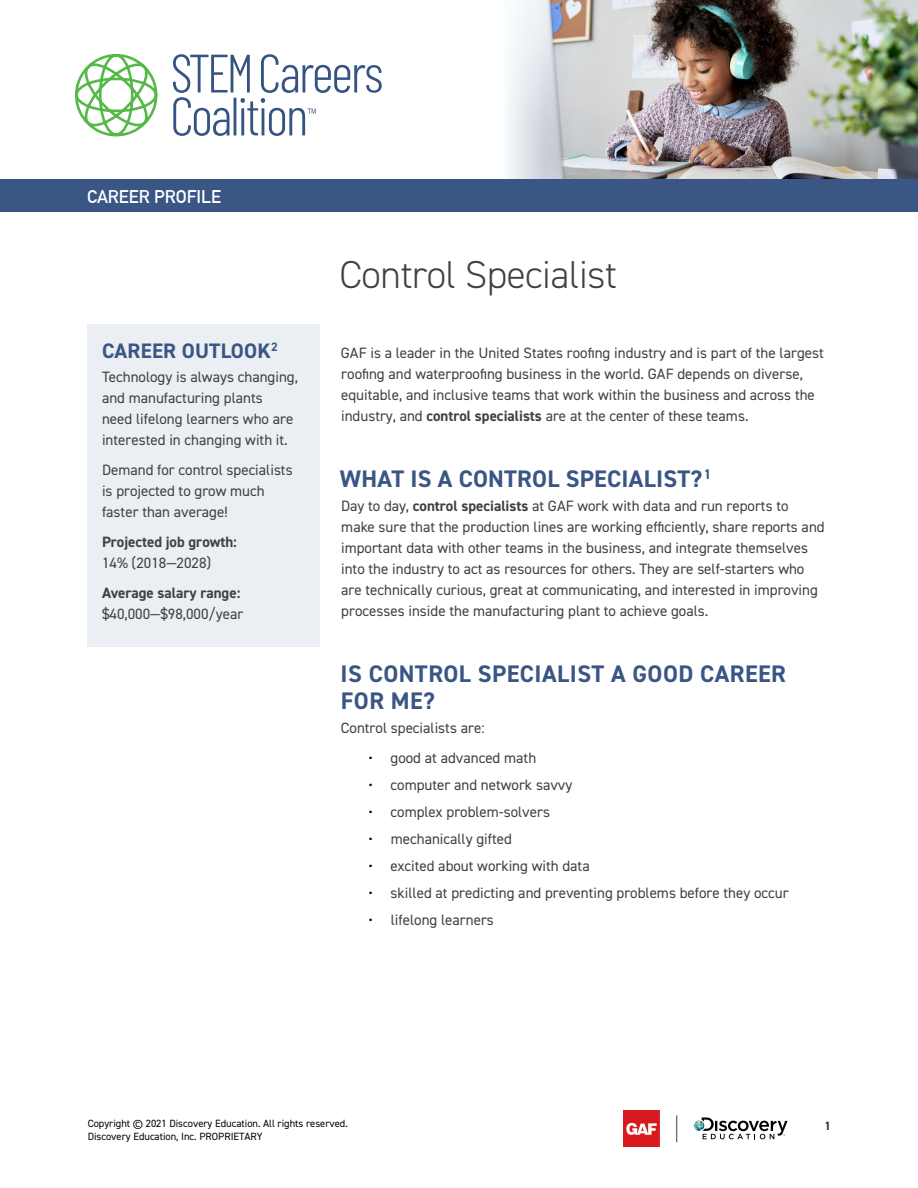
<style>
.page{position:relative;width:918px;height:1188px;background:#fff}
.page>*{position:absolute;margin:0;border:0;box-sizing:border-box;transform-origin:0 0}
.t1{font:300 39px "DIN2014";letter-spacing:-.01em;color:#414042}
.t2{font:700 24px/27px "DIN2014";letter-spacing:.02em;color:#3a5684}
.t3{font:700 21px "DIN2014";letter-spacing:.01em;color:#3a5684}
.t4{font:700 18px "DIN Alternate";color:#fff}
.t5{font:15px/21px "DIN2014";color:#414042}
.t6{font:700 15px "DIN2014";color:#414042}
.t7{font:700 12px "DIN2014";color:#343333}
.t8{font:10.5px/12.6px "DIN2014";color:#000}
.s1{font-weight:700}
.s2{color:#000}
</style>
<div class="page">
<img style="left:545px;top:0;width:372px;height:179px">
<svg style="left:508px;top:0;width:37px;height:179px;fill:#ebeff3"></svg>
<div style="left:0;top:179px;width:918px;height:33px;background:#3a5684"></div>
<svg style="left:173px;top:54px;width:209px;height:82px"></svg>
<svg style="left:75px;top:54px;width:83px;height:82px"></svg>
<svg style="left:694px;top:1118px;width:94px;height:21px"></svg>
<svg style="left:676px;top:1115px;width:1px;height:27px"></svg>
<img style="left:623px;top:1111px;width:37px;height:36px">
<div style="left:87px;top:324px;width:233px;height:322px;background:#ebeef3"></div>
<p class="t4" style="left:87px;top:183px;width:136px">CAREER PROFILE</p>
<h3 class="t3" style="left:102px;top:337px;width:177px">CAREER OUTLOOK<sup>2</sup></h3>
<p class="t5" style="left:102px;top:366px;width:197px">Technology is always changing, and manufacturing plants<br>need lifelong learners who are interested in changing with it.</p>
<p class="t5" style="left:102px;top:459px;width:192px">Demand for control specialists is projected to grow much faster than average!</p>
<p class="t6" style="left:102px;top:532px;width:136px">Projected job growth:</p>
<p class="t5" style="left:102px;top:552px;width:111px">14% (2018—2028)</p>
<p class="t6" style="left:102px;top:583px;width:140px">Average salary range:</p>
<p class="t5" style="left:102px;top:603px;width:143px">$40,000—$98,000/year</p>
<h1 class="t1" style="left:339px;top:251px;width:279px">Control Specialist</h1>
<p class="t5" style="left:341px;top:342px;width:484px">GAF is a leader in the United States roofing industry and is part of the largest roofing and waterproofing business in the world. GAF depends on diverse, equitable, and inclusive teams that work within the business and across the industry, and <span class="s1">control specialists</span> are at the center of these teams.</p>
<h2 class="t2" style="left:340px;top:465px;width:373px">WHAT IS A CONTROL SPECIALIST? <sup>1</sup></h2>
<p class="t5" style="left:341px;top:495px;width:485px">Day to day, <span class="s1">control specialists</span> at GAF work with data and run reports to make sure that the production lines are working efficiently, share reports and important data with other teams in the business, and integrate themselves into the industry to act as resources for others. They are self-starters who are technically curious, great at communicating, and interested in improving processes inside the manufacturing plant to achieve goals.</p>
<h2 class="t2" style="left:341px;top:660px;width:447px">IS CONTROL SPECIALIST A GOOD CAREER<br>FOR ME?</h2>
<p class="t5" style="left:341px;top:717px;width:145px">Control specialists are:</p>
<p class="t5" style="left:369px;top:747px;width:169px"><span class="s2">•</span> good at advanced math</p>
<p class="t5" style="left:369px;top:774px;width:205px"><span class="s2">•</span> computer and network savvy</p>
<p class="t5" style="left:369px;top:801px;width:183px"><span class="s2">•</span> complex problem-solvers</p>
<p class="t5" style="left:369px;top:828px;width:145px"><span class="s2">•</span> mechanically gifted</p>
<p class="t5" style="left:369px;top:855px;width:223px"><span class="s2">•</span> excited about working with data</p>
<p class="t5" style="left:369px;top:882px;width:422px"><span class="s2">•</span> skilled at predicting and preventing problems before they occur</p>
<p class="t5" style="left:369px;top:909px;width:127px"><span class="s2">•</span> lifelong learners</p>
<p class="t8" style="left:88px;top:1117px;width:262px">Copyright © 2021 Discovery Education. All rights reserved.<br>Discovery Education, Inc. PROPRIETARY</p>
<p class="t7" style="left:825px;top:1118px;width:8px">1</p>
</div>
